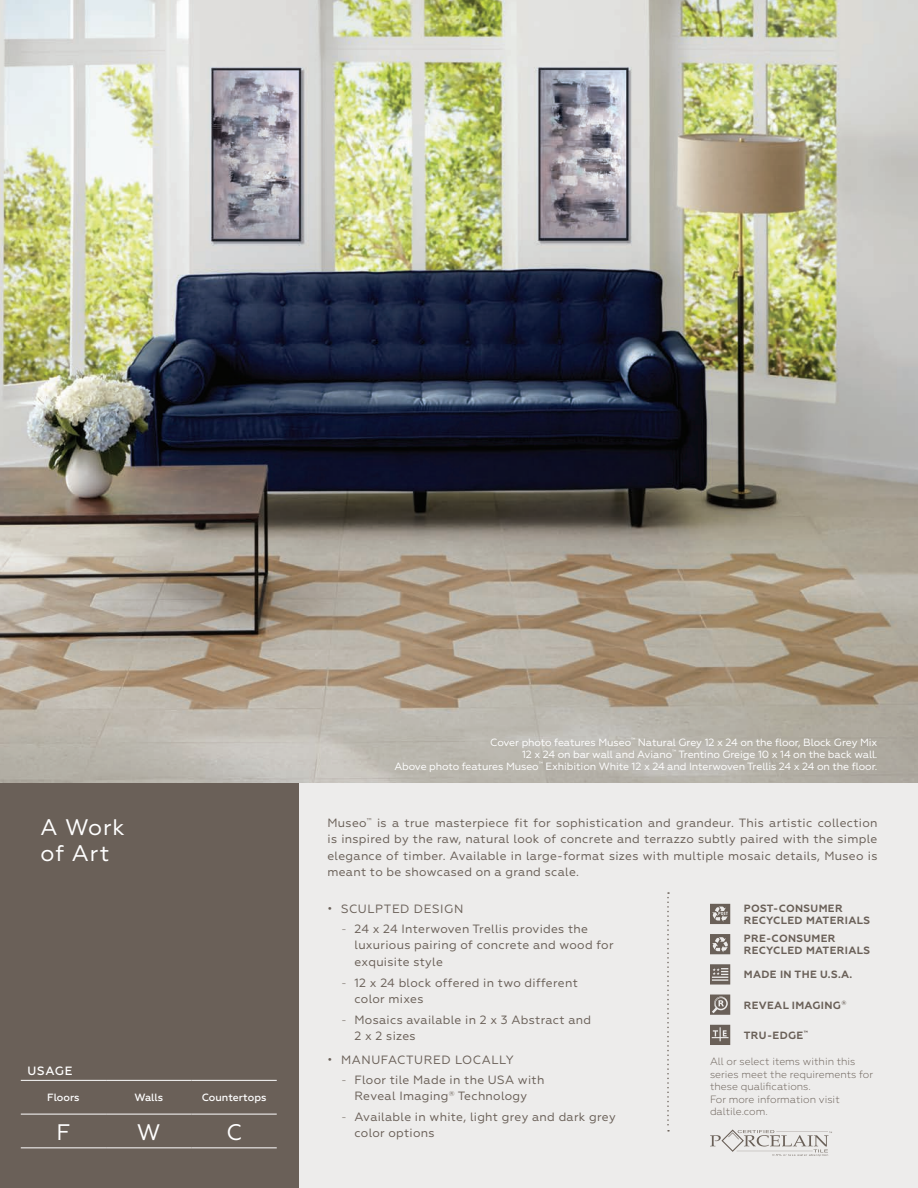
<style>
.page{position:relative;width:918px;height:1188px;background:#fff}
.page>*{position:absolute;margin:0;border:0;box-sizing:border-box;transform-origin:0 0}
.DAL_SS_Selling_State{font:22.5px/25.5px "Geometria";letter-spacing:.04em;color:#fff}
.DAL_SB_Usage_Chart{font:22.5px "Geometria";color:#fff}
.DAL_SS_Romance_Copy{font:12px/16.5px "Geometria";letter-spacing:.025em;color:#6a6058}
.DAL_SS_Romance_Copy-2{font:12px "Geometria";letter-spacing:.05em;color:#6a6058}
.DAL_SB_Chart_Header{font:500 12px "Geometria";letter-spacing:.06em;color:#fff}
.DAL_SS_Photo_Caption{font:10.5px/12px "Geometria";letter-spacing:-.01em;color:#fff;text-align:right}
.t1{font:300 10.5px/12.6px "Geometria";color:#6a6058}
.DAL_SS_Icon_Chart_Te{font:700 10.5px "Geometria";letter-spacing:.035em;color:#6a6058}
.DAL_SB_Chart_Spec_He{font:500 10.5px "Geometria";color:#fff}
.s1{font-weight:300}
</style>
<div class="page">
<img style="left:0;top:0;width:918px;height:783px">
<div style="left:297px;top:783px;width:621px;height:405px;background:#edeceb"></div>
<div style="left:0;top:783px;width:298px;height:405px;background:#6a6058"></div>
<svg style="left:710px;top:904px;width:20px;height:20px"></svg>
<svg style="left:710px;top:934px;width:20px;height:20px"></svg>
<svg style="left:710px;top:964px;width:20px;height:21px"></svg>
<svg style="left:710px;top:995px;width:20px;height:20px"></svg>
<svg style="left:710px;top:1025px;width:20px;height:20px"></svg>
<svg style="left:667px;top:892px;width:2px;height:240px"></svg>
<svg style="left:710px;top:1129px;width:122px;height:27px"></svg>
<hr style="left:21px;top:1080px;width:85px;height:1px;background:#fff">
<hr style="left:106px;top:1080px;width:85px;height:1px;background:#fff">
<hr style="left:191px;top:1080px;width:86px;height:1px;background:#fff">
<hr style="left:21px;top:1148px;width:85px;height:1px;background:#fff">
<hr style="left:106px;top:1148px;width:85px;height:1px;background:#fff">
<hr style="left:191px;top:1148px;width:86px;height:1px;background:#fff">
<hr style="left:21px;top:1114px;width:85px;height:1px;background:#fff">
<hr style="left:106px;top:1114px;width:85px;height:1px;background:#fff">
<hr style="left:191px;top:1114px;width:86px;height:1px;background:#fff">
<p class="DAL_SS_Selling_State" style="left:40px;top:814px;width:86px">A Work of Art</p>
<p class="DAL_SB_Chart_Header" style="left:28px;top:1064px;width:46px">USAGE</p>
<p class="DAL_SB_Chart_Spec_He" style="left:47px;top:1092px;width:34px">Floors</p>
<p class="DAL_SB_Chart_Spec_He" style="left:134px;top:1092px;width:30px">Walls</p>
<p class="DAL_SB_Chart_Spec_He" style="left:202px;top:1092px;width:66px">Countertops</p>
<p class="DAL_SB_Usage_Chart" style="left:56px;top:1119px;width:16px">F</p>
<p class="DAL_SB_Usage_Chart" style="left:137px;top:1119px;width:25px">W</p>
<p class="DAL_SB_Usage_Chart" style="left:226px;top:1119px;width:17px">C</p>
<p class="DAL_SS_Photo_Caption" style="left:490px;top:736px;width:389px">Cover photo features Museo<sup>™</sup> Natural Grey 12 x 24 on the floor, Block Grey Mix<br>12 x 24 on bar wall and Aviano<sup>™</sup> Trentino Greige 10 x 14 on the back wall.</p>
<p class="DAL_SS_Photo_Caption" style="left:394px;top:760px;width:485px">Above photo features Museo<sup>™</sup> Exhibition White 12 x 24 and Interwoven Trellis 24 x 24 on the floor.</p>
<p class="DAL_SS_Romance_Copy" style="left:328px;top:814px;width:552px;text-align:justify">Museo<sup>™</sup> is a true masterpiece fit for sophistication and grandeur. This artistic collection is inspired by the raw, natural look of concrete and terrazzo subtly paired with the simple elegance of timber. Available in large-format sizes with multiple mosaic details, Museo is meant to be showcased on a grand scale.</p>
<p class="DAL_SS_Icon_Chart_Te" style="left:744px;top:902px;width:100px">POST-CONSUMER</p>
<p class="DAL_SS_Icon_Chart_Te" style="left:744px;top:914px;width:128px">RECYCLED MATERIALS</p>
<p class="DAL_SS_Icon_Chart_Te" style="left:744px;top:932px;width:93px">PRE-CONSUMER</p>
<p class="DAL_SS_Icon_Chart_Te" style="left:744px;top:944px;width:128px">RECYCLED MATERIALS</p>
<p class="DAL_SS_Icon_Chart_Te" style="left:744px;top:969px;width:110px">MADE IN THE U.S.A.</p>
<p class="DAL_SS_Icon_Chart_Te" style="left:744px;top:999px;width:104px">REVEAL IMAGING<sup>®</sup></p>
<p class="DAL_SS_Icon_Chart_Te" style="left:744px;top:1029px;width:66px">TRU-EDGE<sup>™</sup></p>
<p class="t1" style="left:710px;top:1055px;width:165px">All or select items within this series meet the requirements for these qualifications.<br>For more information visit daltile.com.</p>
<p class="DAL_SS_Romance_Copy-2" style="left:328px;top:902px;width:137px">• SCULPTED DESIGN</p>
<p class="DAL_SS_Romance_Copy" style="left:355px;top:920px;width:261px;text-indent:-14px"><span class="s1">-</span> 24 x 24 Interwoven Trellis provides the luxurious pairing of concrete and wood for exquisite style</p>
<p class="DAL_SS_Romance_Copy" style="left:355px;top:974px;width:225px;text-indent:-14px"><span class="s1">-</span> 12 x 24 block offered in two different color mixes</p>
<p class="DAL_SS_Romance_Copy" style="left:355px;top:1011px;width:238px;text-indent:-14px"><span class="s1">-</span> Mosaics available in 2 x 3 Abstract and<br>2 x 2 sizes</p>
<p class="DAL_SS_Romance_Copy-2" style="left:328px;top:1052px;width:188px">• MANUFACTURED LOCALLY</p>
<p class="DAL_SS_Romance_Copy" style="left:341px;top:1071px;width:205px;text-align:center"><span class="s1">-</span> Floor tile Made in the USA with<br>Reveal Imaging<sup>®</sup> Technology</p>
<p class="DAL_SS_Romance_Copy" style="left:355px;top:1109px;width:263px;text-indent:-14px"><span class="s1">-</span> Available in white, light grey and dark grey color options</p>
</div>
